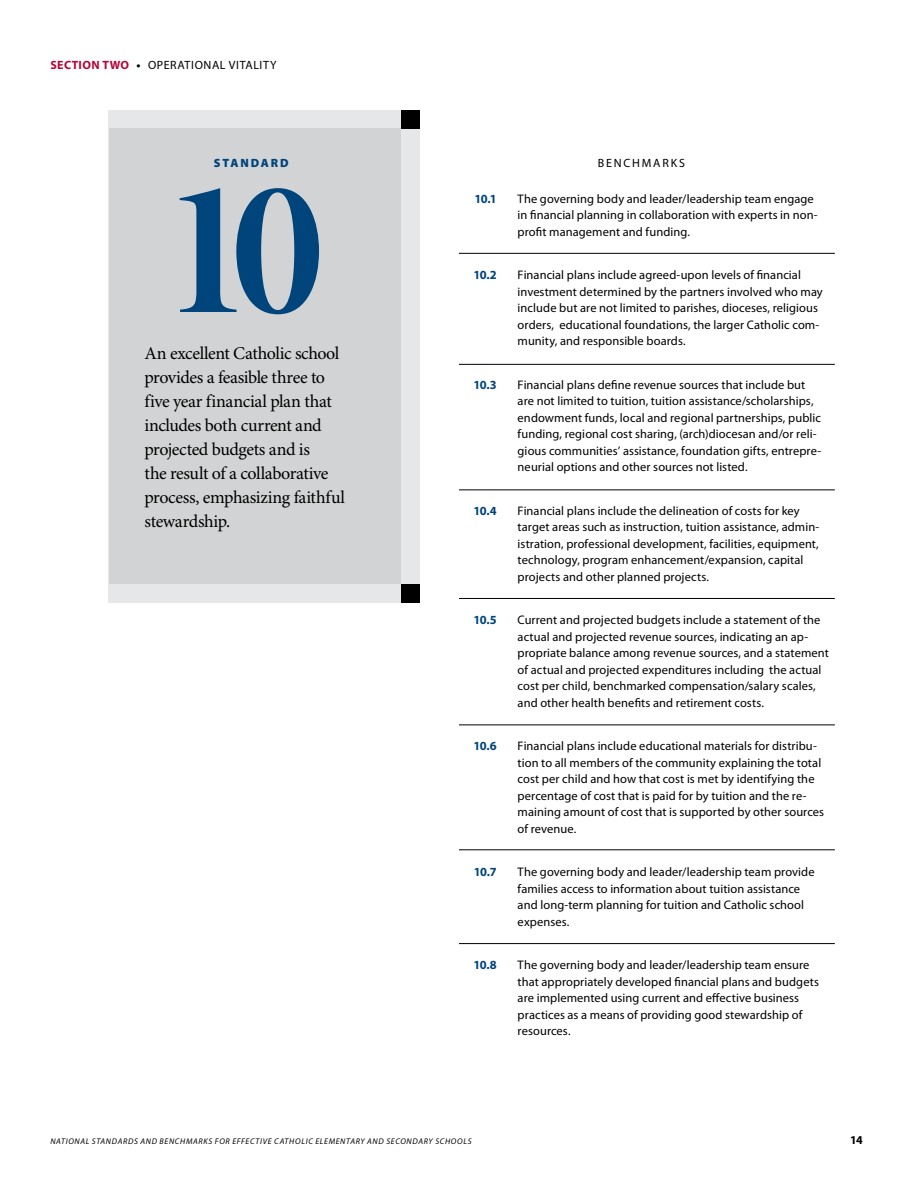
<style>
.page{position:relative;width:918px;height:1188px;background:#fff}
.page>*{position:absolute;margin:0;border:0;box-sizing:border-box;transform-origin:0 0}
.t1{font:195px "Minion Pro Bold Disp";color:#00447c}
.t2{font:18px/24px "Minion Pro";letter-spacing:-.02em;color:#000}
.t3{font:12.45px/16.5px "Myriad Pro";letter-spacing:.01em;color:#000}
.t4{font:700 12.45px "Myriad Pro";letter-spacing:-.045em;color:#00447c}
.t5{font:12px "Myriad Pro";letter-spacing:.055em;color:#000}
.t6{font:12px "Myriad Pro";letter-spacing:.15em;color:#000}
.t7{font:900 12px "Myriad Pro";letter-spacing:.145em;color:#00447c}
.t8{font:700 12px "Myriad Pro";color:#000}
.t9{font:italic 8.25px "Myriad Pro";letter-spacing:.09em;color:#000}
.s1{font-weight:700;color:#b30838}
.s2{font-weight:700}
</style>
<div class="page">
<hr style="left:459px;top:364px;width:376px;height:1px;background:#000">
<hr style="left:459px;top:725px;width:376px;height:1px;background:#000">
<hr style="left:459px;top:253px;width:376px;height:1px;background:#000">
<hr style="left:459px;top:598px;width:376px;height:1px;background:#000">
<hr style="left:459px;top:490px;width:376px;height:1px;background:#000">
<hr style="left:459px;top:850px;width:376px;height:1px;background:#000">
<hr style="left:459px;top:943px;width:376px;height:1px;background:#000">
<div style="left:108px;top:110px;width:311px;height:493px;background:#e6e7e8"></div>
<div style="left:110px;top:129px;width:291px;height:455px;background:#d1d3d4"></div>
<div style="left:401px;top:110px;width:18px;height:19px;background:#000"></div>
<div style="left:401px;top:584px;width:18px;height:19px;background:#000"></div>
<p class="t5" style="left:50px;top:58px;width:228px"><span class="s1">SECTION TWO</span> <span class="s2">•</span> operational vitality</p>
<p class="t7" style="left:214px;top:156px;width:76px">STANDARD</p>
<h1 class="t1" style="left:161px;top:133px;width:165px">10</h1>
<h2 class="t2" style="left:144px;top:342px;width:202px">An excellent Catholic school provides a feasible three to five year financial plan that includes both current and projected budgets and is<br>the result of a collaborative process, emphasizing faithful stewardship.</h2>
<p class="t6" style="left:598px;top:157px;width:89px">Benchmarks</p>
<p class="t4" style="left:474px;top:192px;width:24px">10.1</p>
<p class="t3" style="left:518px;top:191px;width:302px">The governing body and leader/leadership team engage in financial planning in collaboration with experts in non&shy;profit management and funding.</p>
<p class="t4" style="left:473px;top:268px;width:25px">10.2</p>
<p class="t3" style="left:518px;top:267px;width:307px">Financial plans include agreed-upon levels of financial investment determined by the partners involved who may include but are not limited to parishes, dioceses, religious orders, educational foundations, the larger Catholic com&shy;munity, and responsible boards.</p>
<p class="t4" style="left:473px;top:378px;width:25px">10.3</p>
<p class="t3" style="left:518px;top:377px;width:305px">Financial plans define revenue sources that include but are not limited to tuition, tuition assistance/scholarships, endowment funds, local and regional partnerships, public funding, regional cost sharing, (arch)diocesan and/or reli&shy;gious communities’ assistance, foundation gifts, entrepre&shy;neurial options and other sources not listed.</p>
<p class="t4" style="left:473px;top:504px;width:25px">10.4</p>
<p class="t3" style="left:518px;top:503px;width:303px">Financial plans include the delineation of costs for key target areas such as instruction, tuition assistance, admin&shy;istration, professional development, facilities, equipment, technology, program enhancement/expansion, capital projects and other planned projects.</p>
<p class="t4" style="left:473px;top:613px;width:25px">10.5</p>
<p class="t3" style="left:518px;top:612px;width:313px">Current and projected budgets include a statement of the actual and projected revenue sources, indicating an ap&shy;propriate balance among revenue sources, and a statement of actual and projected expenditures including the actual cost per child, benchmarked compensation/salary scales, and other health benefits and retirement costs.</p>
<p class="t4" style="left:474px;top:739px;width:25px">10.6</p>
<p class="t3" style="left:518px;top:738px;width:308px">Financial plans include educational materials for distribu&shy;tion to all members of the community explaining the total cost per child and how that cost is met by identifying the percentage of cost that is paid for by tuition and the re&shy;maining amount of cost that is supported by other sources of revenue.</p>
<p class="t4" style="left:474px;top:865px;width:25px">10.7</p>
<p class="t3" style="left:518px;top:864px;width:299px">The governing body and leader/leadership team provide families access to information about tuition assistance and long-term planning for tuition and Catholic school expenses.</p>
<p class="t4" style="left:473px;top:958px;width:25px">10.8</p>
<p class="t3" style="left:518px;top:957px;width:303px">The governing body and leader/leadership team ensure that appropriately developed financial plans and budgets are implemented using current and effective business practices as a means of providing good stewardship of resources.</p>
<p class="t9" style="left:50px;top:1137px;width:6px">NATI</p>
<p class="t9" style="left:68px;top:1137px;width:13px">ONAL</p>
<p class="t9" style="left:92px;top:1137px;width:7px">STANDARDS</p>
<p class="t9" style="left:140px;top:1137px;width:7px">AND</p>
<p class="t9" style="left:160px;top:1137px;width:7px">BENCHMAR</p>
<p class="t9" style="left:204px;top:1137px;width:48px">KS FOR EFFECTI</p>
<p class="t9" style="left:263px;top:1137px;width:18px">VE CATH</p>
<p class="t9" style="left:295px;top:1137px;width:27px">OLIC ELEMENTARY</p>
<p class="t9" style="left:367px;top:1137px;width:7px">AND</p>
<p class="t9" style="left:386px;top:1137px;width:27px">SECONDARY</p>
<p class="t9" style="left:435px;top:1137px;width:6px">SCH</p>
<p class="t9" style="left:451px;top:1137px;width:18px">OOLS</p>
<p class="t8" style="left:850px;top:1133px;width:14px">14</p>
</div>
